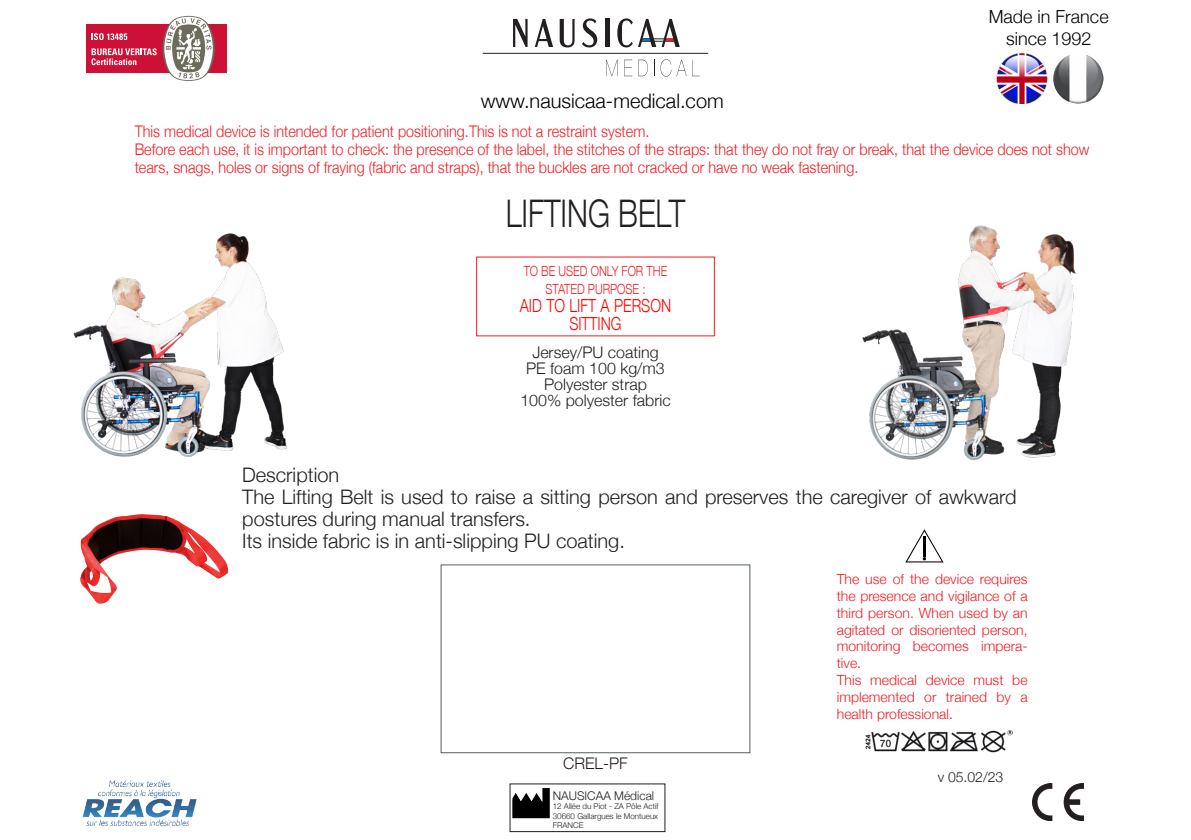
<style>
.page{position:relative;width:1191px;height:840px;background:#fff}
.page>*{position:absolute;margin:0;border:0;box-sizing:border-box;transform-origin:0 0}
.t1{font:300 38px "Helvetica Neue";color:#231f20;scale:.78 1}
.t2{font:300 20px/22px "Helvetica Neue";color:#231f20}
.t3{font:300 20px "Helvetica Neue";color:#000001}
.Normal_e{font:300 18px "Helvetica Neue";color:#f00;scale:.8 1}
.t4{font:300 18px "Helvetica Neue";color:#000001}
.t5{font:300 16px/18px "Helvetica Neue";color:#ee1d23;scale:.9 1}
.t6{font:300 16px "Helvetica Neue";color:#231f20}
.t7{font:300 14px/16.8px "Helvetica Neue";color:#ee1d23;text-align:justify}
.t8{font:300 14px "Helvetica Neue";color:#ee1d23;scale:.8 1}
.t9{font:300 14px "Helvetica Neue";color:#231f20}
.t10{font:300 12px "Helvetica Neue";color:#231f20}
.t11{font:300 8px "Helvetica Neue";color:#231f20}
</style>
<div class="page">
<div style="left:86px;top:24px;width:141px;height:48px;background:#cd1136"></div>
<svg style="left:91px;top:16px;width:124px;height:65px"></svg>
<svg style="left:606px;top:60px;width:11px;height:16px"></svg>
<svg style="left:624px;top:60px;width:8px;height:16px"></svg>
<svg style="left:638px;top:60px;width:9px;height:16px"></svg>
<svg style="left:654px;top:59px;width:32px;height:18px"></svg>
<svg style="left:692px;top:60px;width:7px;height:16px"></svg>
<hr style="left:483px;top:53px;width:225px;height:1px;background:#231f20">
<svg style="left:513px;top:19px;width:14px;height:28px"></svg>
<svg style="left:535px;top:19px;width:18px;height:28px"></svg>
<svg style="left:559px;top:19px;width:15px;height:28px"></svg>
<svg style="left:582px;top:18px;width:15px;height:29px"></svg>
<hr style="left:605px;top:19px;width:4px;height:28px;background:#231f20">
<svg style="left:617px;top:18px;width:63px;height:29px"></svg>
<img style="left:862px;top:225px;width:214px;height:235px">
<img style="left:73px;top:233px;width:214px;height:224px">
<img style="left:80px;top:514px;width:149px;height:90px">
<svg style="left:905px;top:529px;width:38px;height:33px"></svg>
<hr style="left:923px;top:536px;width:2px;height:20px;background:#000001">
<img style="left:865px;top:730px;width:147px;height:22px">
<img style="left:1032px;top:783px;width:51px;height:36px">
<img style="left:82px;top:780px;width:115px;height:46px">
<svg style="left:512px;top:788px;width:38px;height:30px"></svg>
<img style="left:1053px;top:55px;width:50px;height:49px">
<img style="left:996px;top:53px;width:51px;height:51px">
<p class="t3" style="left:480px;top:85px;width:245px">www.nausicaa-medical.com</p>
<p class="t4" style="left:988px;top:2px;width:121px">Made in France</p>
<p class="t4" style="left:1006px;top:24px;width:87px">since 1992</p>
<p class="t5" style="left:135px;top:121px;width:573px">This medical device is intended for patient positioning.This is not a restraint system.</p>
<p class="t5" style="left:135px;top:139px;width:1062px">Before each use, it is important to check: the presence of the label, the stitches of the straps: that they do not fray or break, that the device does not show tears, snags, holes or signs of fraying (fabric and straps), that the buckles are not cracked or have no weak fastening.</p>
<p class="t1" style="left:505px;top:182px;width:232px">LIFTING BELT</p>
<p class="t8" style="left:523px;top:260px;width:181px">TO BE USED ONLY FOR THE</p>
<p class="t8" style="left:545px;top:278px;width:126px">STATED PURPOSE :</p>
<p class="Normal_e" style="left:520px;top:291px;width:191px">AID TO LIFT A PERSON</p>
<p class="Normal_e" style="left:569px;top:309px;width:67px">SITTING</p>
<p class="t6" style="left:532px;top:339px;width:128px">Jersey/PU coating</p>
<p class="t6" style="left:526px;top:355px;width:140px">PE foam 100 kg/m3</p>
<p class="t6" style="left:544px;top:371px;width:104px">Polyester strap</p>
<p class="t6" style="left:520px;top:387px;width:152px">100% polyester fabric</p>
<p class="t2" style="left:242px;top:462px;width:99px">Description</p>
<p class="t2" style="left:242px;top:484px;width:776px">The Lifting Belt is used to raise a sitting person and preserves the caregiver of awkward postures during manual transfers.</p>
<p class="t2" style="left:242px;top:528px;width:384px">Its inside fabric is in anti-slipping PU coating.</p>
<p class="t7" style="left:837px;top:569px;width:192px">The use of the device requires the presence and vigilance of a third person. When used by an agitated or disoriented person, monitoring becomes impera&shy;tive.</p>
<p class="t7" style="left:837px;top:670px;width:192px">This medical device must be implemented or trained by a health professional.</p>
<p class="t6" style="left:563px;top:750px;width:66px">CREL-PF</p>
<p class="t10" style="left:553px;top:785px;width:103px">NAUSICAA Médical</p>
<p class="t11" style="left:553px;top:799px;width:107px">12 Allée du Piot - ZA Pôle Actif</p>
<p class="t11" style="left:553px;top:809px;width:107px">30660 Gallargues le Montueux</p>
<p class="t11" style="left:553px;top:818px;width:32px">FRANCE</p>
<p class="t9" style="left:937px;top:765px;width:67px">v 05.02/23</p>
</div>
